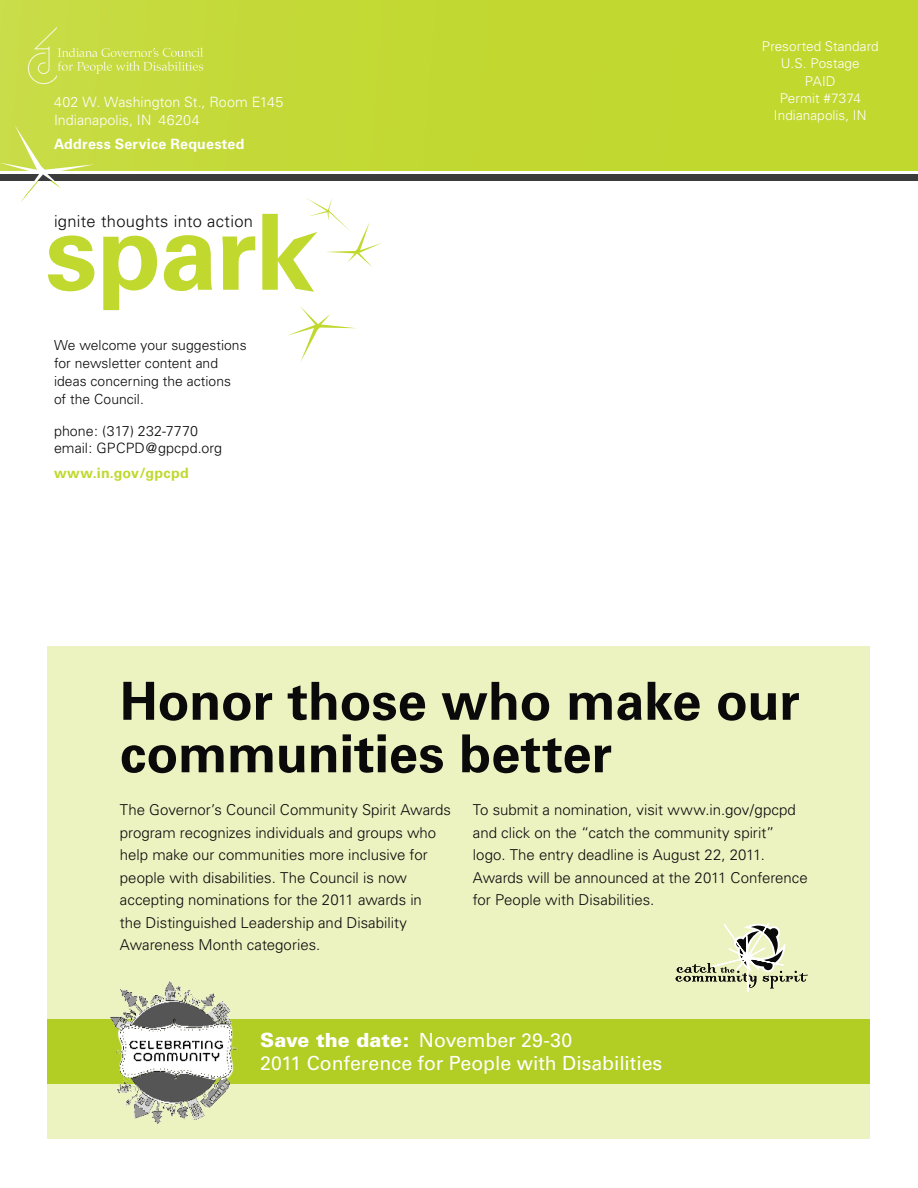
<style>
.page{position:relative;width:918px;height:1188px;background:#fff}
.page>*{position:absolute;margin:0;border:0;box-sizing:border-box;transform-origin:0 0}
.t1{font:700 52.5px/52.5px "Univers";letter-spacing:-.005em;color:#0b0a0b}
.t2{font:19.5px/23.4px "Univers";color:#fff}
.t3{font:300 16.5px "Univers";letter-spacing:.02em;color:#0b0a0b}
.t4{font:300 15px/22.5px "Univers";color:#0b0a0b}
.t5{font:300 14.25px/18px "Univers";letter-spacing:.005em;color:#fff}
.t6{font:300 14.25px/18px "Univers";letter-spacing:.01em;color:#0b0a0b}
.t7{font:700 14.25px "Univers";letter-spacing:.02em;color:#fff}
.t8{font:700 14.25px "Univers";letter-spacing:.025em;color:#c1d82f}
.t9{font:300 13.8px/18px "Univers";letter-spacing:.005em;color:#0b0a0b}
.t10{font:300 13.5px/17.2px "Univers";letter-spacing:.005em;color:#fff;text-align:center}
.s1{font-weight:900}
</style>
<div class="page">
<div style="left:0;top:0;width:918px;height:171px;background:linear-gradient(to right,#c7db41,#bfd72a)"></div>
<svg style="left:28px;top:27px;width:175px;height:57px;background:#c9dd4c"></svg>
<div style="left:0;top:174px;width:918px;height:7px;background:#3b3b3c"></div>
<svg style="left:0;top:125px;width:382px;height:237px"></svg>
<div style="left:47px;top:646px;width:823px;height:493px;background:#ecf3c1"></div>
<div style="left:48px;top:1020px;width:822px;height:64px;background:#b2cd23"></div>
<img style="left:103px;top:981px;width:141px;height:143px">
<svg style="left:676px;top:923px;width:132px;height:69px"></svg>
<p class="t5" style="left:54px;top:93px;width:231px">402 W. Washington St., Room E145<br>Indianapolis, IN 46204</p>
<p class="t7" style="left:54px;top:136px;width:192px">Address Service Requested</p>
<p class="t3" style="left:54px;top:211px;width:201px">ignite thoughts into action</p>
<p class="t9" style="left:54px;top:336px;width:194px">We welcome your suggestions for newsletter content and ideas concerning the actions of the Council.</p>
<p class="t6" style="left:54px;top:421px;width:170px">phone: (317) 232-7770 email: GPCPD@gpcpd.org</p>
<p class="t8" style="left:54px;top:465px;width:136px">www.in.gov/gpcpd</p>
<p class="t10" style="left:762px;top:38px;width:118px">Presorted Standard<br>U .S. Postage<br>PAID<br>Permit #7374<br>Indianapolis, IN</p>
<h1 class="t1" style="left:120px;top:675px;width:681px">Honor those who make our communities better</h1>
<p class="t4" style="left:120px;top:798px;width:333px">The Governor’s Council Community Spirit Awards program recognizes individuals and groups who help make our communities more inclusive for people with disabilities. The Council is now accepting nominations for the 2011 awards in<br>the Distinguished Leadership and Disability Awareness M onth categories.</p>
<p class="t4" style="left:473px;top:798px;width:336px">To submit a nomination, visit www.in.gov/gpcpd and click on the “catch the community spirit” logo. The entry deadline is August 22, 2011.<br>Awards will be announced at the 2011 Conference for People with Disabilities.</p>
<h2 class="t2" style="left:260px;top:1028px;width:404px"><span class="s1">Save the date:</span> November 29-30<br>2011 Conference for People with Disabilities</h2>
</div>
